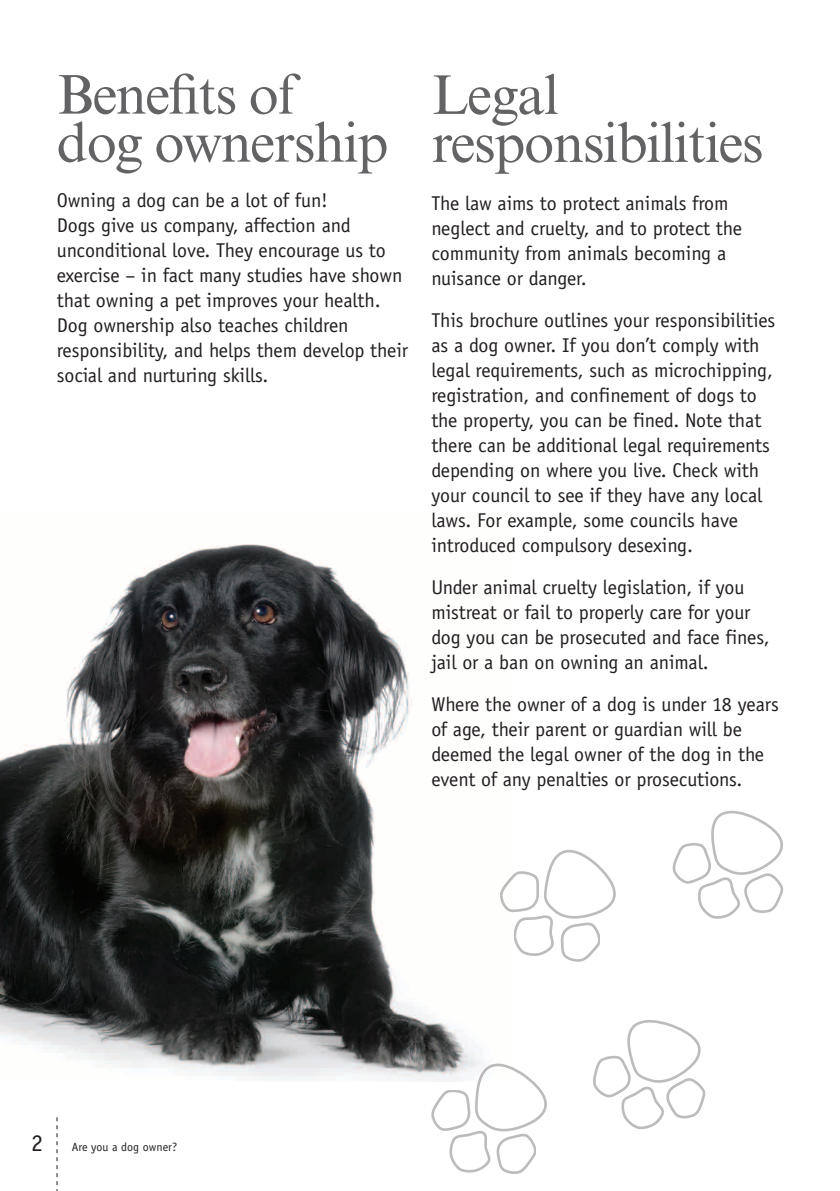
<style>
.page{position:relative;width:840px;height:1191px;background:#fff}
.page>*{position:absolute;margin:0;border:0;box-sizing:border-box;transform-origin:0 0}
.HEADING_A{font:56px/48px "Times New Roman MT Std";letter-spacing:-.025em;color:#636366}
.t1{font:24px "Officina Sans Std";color:#231f20}
.Body_copy{font:20px/25px "Officina Sans Std";letter-spacing:-.005em;color:#231f20}
.t2{font:12px "Officina Sans Std";color:#231f20}
</style>
<div class="page">
<svg style="left:56px;top:1117px;width:1px;height:74px"></svg>
<img style="left:0;top:544px;width:483px;height:536px">
<svg style="left:500px;top:849px;width:116px;height:113px"></svg>
<svg style="left:672px;top:810px;width:112px;height:109px"></svg>
<svg style="left:430px;top:1062px;width:117px;height:112px"></svg>
<svg style="left:593px;top:1020px;width:113px;height:110px"></svg>
<p class="HEADING_A" style="left:57px;top:71px;width:333px">Benefits of dog ownership</p>
<p class="Body_copy" style="left:57px;top:188px;width:352px">Owning a dog can be a lot of fun!<br>Dogs give us company, affection and unconditional love. They encourage us to exercise – in fact many studies have shown that owning a pet improves your health.<br>Dog ownership also teaches children responsibility, and helps them develop their social and nurturing skills.</p>
<p class="HEADING_A" style="left:431px;top:71px;width:333px">Legal responsibilities</p>
<p class="Body_copy" style="left:431px;top:190px;width:312px">The law aims to protect animals from neglect and cruelty, and to protect the community from animals becoming a nuisance or danger.</p>
<p class="Body_copy" style="left:431px;top:307px;width:345px">This brochure outlines your responsibilities as a dog owner. If you don’t comply with legal requirements, such as microchipping, registration, and confinement of dogs to the property, you can be fined. Note that there can be additional legal requirements depending on where you live. Check with your council to see if they have any local laws. For example, some councils have introduced compulsory desexing.</p>
<p class="Body_copy" style="left:431px;top:574px;width:339px">Under animal cruelty legislation, if you mistreat or fail to properly care for your dog you can be prosecuted and face fines, jail or a ban on owning an animal.</p>
<p class="Body_copy" style="left:431px;top:691px;width:349px">Where the owner of a dog is under 18 years of age, their parent or guardian will be deemed the legal owner of the dog in the event of any penalties or prosecutions.</p>
<p class="t1" style="left:31px;top:1128px;width:13px">2</p>
<p class="t2" style="left:72px;top:1139px;width:107px">Are you a dog owner?</p>
</div>
